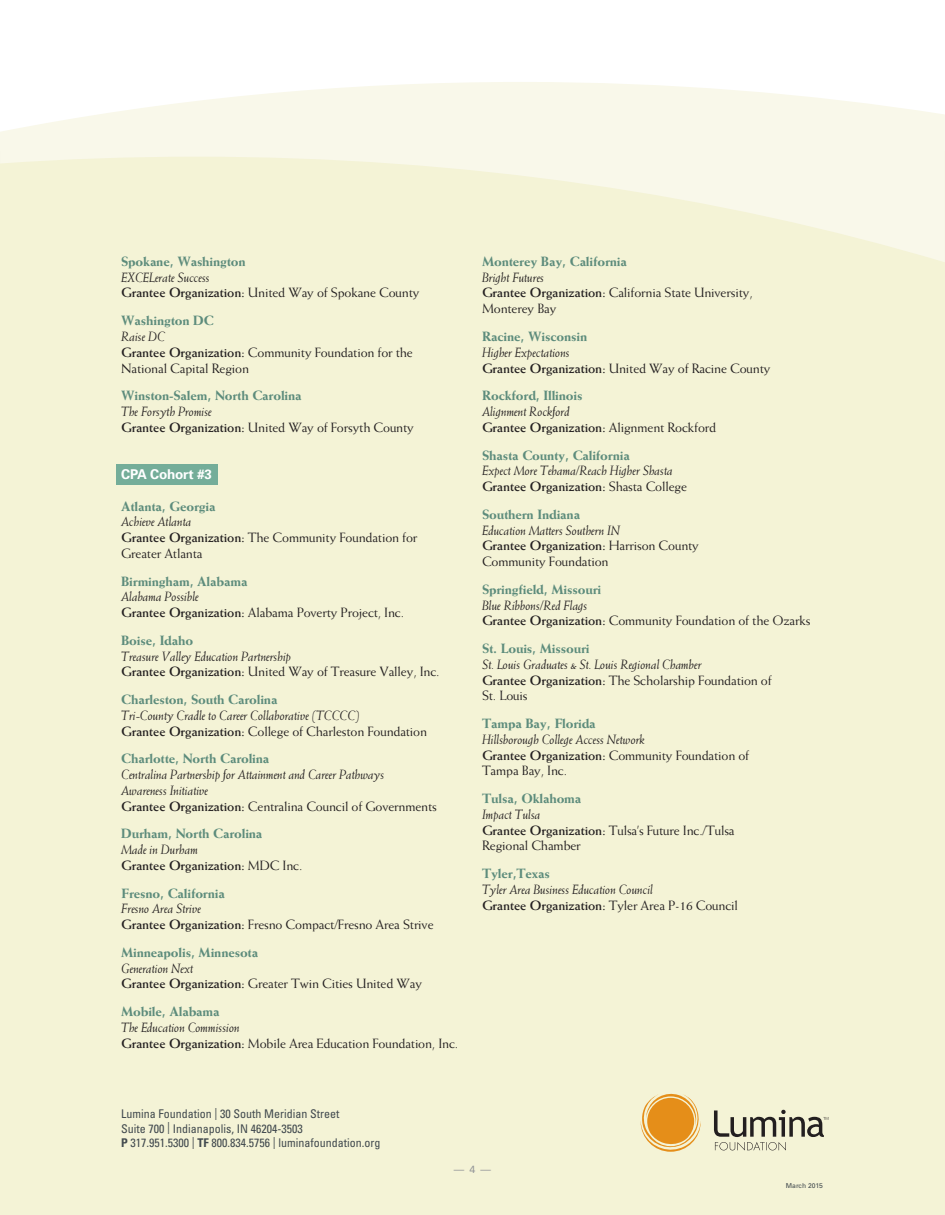
<style>
.page{position:relative;width:945px;height:1215px;background:#fff}
.page>*{position:absolute;margin:0;border:0;box-sizing:border-box;transform-origin:0 0}
.t1{font:13.5px/15.8px "Weiss";letter-spacing:-.015em;color:#231f20}
.t2{font:italic 13.5px/15.8px "Weiss";letter-spacing:-.015em;color:#231f20}
.t3{font:800 13.5px "Weiss";letter-spacing:-.015em;color:#5d8c7c}
.t4{font:700 13.5px/15.8px "Weiss";letter-spacing:-.015em;color:#231f20}
.t5{font:700 13.5px "Univers";letter-spacing:-.015em;color:#fff}
.t6{font:condensed 12px/14.4px "Univers";color:#41494e}
.t7{font:10.5px "Univers";color:#939598}
.t8{font:6.75px "Univers";color:#41494e}
.s1{font-style:italic}
.s2{font-weight:700}
.s3{font-weight:700;font-style:normal}
.s4{font-style:normal}
.s5{font-weight:400;font-style:italic}
.s6{font-weight:400}
</style>
<div class="page">
<div style="left:0;top:151px;width:945px;height:1064px;background:#f4f3d6"></div>
<svg style="left:0;top:82px;width:945px;height:180px;fill:#f9f8ea"></svg>
<div style="left:116px;top:464px;width:102px;height:21px;background:#74ad99"></div>
<svg style="left:641px;top:1093px;width:60px;height:59px"></svg>
<svg style="left:714px;top:1110px;width:114px;height:41px"></svg>
<p class="t3" style="left:121px;top:253px;width:126px">Spokane, Washington</p>
<p class="t1" style="left:121px;top:269px;width:300px"><span class="s1">EXCELerate Success<br></span><span class="s2">Grantee Organization:</span> United Way of Spokane County</p>
<p class="t3" style="left:121px;top:312px;width:94px">Washington DC</p>
<p class="t1" style="left:121px;top:328px;width:293px"><span class="s1">Raise DC<br></span><span class="s2">Grantee Organization:</span> Community Foundation for the<br>National Capital Region</p>
<p class="t3" style="left:121px;top:388px;width:182px">Winston-Salem, North Carolina</p>
<p class="t1" style="left:121px;top:403px;width:294px"><span class="s1">The Forsyth Promise<br></span><span class="s2">Grantee Organization:</span> United Way of Forsyth County</p>
<p class="t5" style="left:121px;top:466px;width:92px">CPA Cohort #3</p>
<p class="t3" style="left:121px;top:498px;width:96px">Atlanta, Georgia</p>
<p class="t1" style="left:121px;top:514px;width:298px"><span class="s1">Achieve Atlanta<br></span><span class="s2">Grantee Organization:</span> The Community Foundation for<br>Greater Atlanta</p>
<p class="t3" style="left:121px;top:573px;width:128px">Birmingham, Alabama</p>
<p class="t1" style="left:121px;top:589px;width:284px"><span class="s1">Alabama Possible<br></span><span class="s2">Grantee Organization:</span> Alabama Poverty Project, Inc.</p>
<p class="t3" style="left:121px;top:632px;width:74px">Boise, Idaho</p>
<p class="t2" style="left:121px;top:648px;width:320px">Treasure Valley Education Partnership<br><span class="s3">Grantee Organization:</span> <span class="s4">United Way of Treasure Valley, Inc.</span></p>
<p class="t3" style="left:121px;top:691px;width:158px">Charleston, South Carolina</p>
<p class="t2" style="left:121px;top:707px;width:307px">Tri-County Cradle to Career Collaborative (TCCCC)<br><span class="s3">Grantee Organization:</span> <span class="s4">College of Charleston Foundation</span></p>
<p class="t3" style="left:121px;top:751px;width:150px">Charlotte, North Carolina</p>
<p class="t2" style="left:121px;top:767px;width:317px">Centralina Partnership for Attainment and Career Pathways<br>Awareness Initiative<br><span class="s3">Grantee Organization:</span> <span class="s4">Centralina Council of Governments</span></p>
<p class="t3" style="left:121px;top:826px;width:143px">Durham, North Carolina</p>
<p class="t4" style="left:121px;top:841px;width:183px"><span class="s5">Made in Durham<br></span>Grantee Organization: <span class="s6">MDC Inc.</span></p>
<p class="t3" style="left:121px;top:885px;width:105px">Fresno, California</p>
<p class="t1" style="left:121px;top:901px;width:314px"><span class="s1">Fresno Area Strive<br></span><span class="s2">Grantee Organization:</span> Fresno Compact/Fresno Area Strive</p>
<p class="t3" style="left:121px;top:944px;width:139px">Minneapolis, Minnesota</p>
<p class="t1" style="left:121px;top:960px;width:302px"><span class="s1">Generation Next<br></span><span class="s2">Grantee Organization:</span> Greater Twin Cities United Way</p>
<p class="t3" style="left:121px;top:1003px;width:100px">Mobile, Alabama</p>
<p class="t1" style="left:121px;top:1019px;width:339px"><span class="s1">The Education Commission<br></span><span class="s2">Grantee Organization:</span> Mobile Area Education Foundation, Inc.</p>
<p class="t6" style="left:121px;top:1107px;width:261px">Lumina Foundation | 30 South Meridian Street<br>Suite 700 | Indianapolis, IN 46204-3503<br><span class="s2">P</span> 317.951.5300 | <span class="s2">TF</span> 800.834.5756 | luminafoundation.org</p>
<p class="t3" style="left:482px;top:253px;width:146px">Monterey Bay, California</p>
<p class="t1" style="left:482px;top:269px;width:272px"><span class="s1">Bright Futures<br></span><span class="s2">Grantee Organization:</span> California State University,<br>Monterey Bay</p>
<p class="t3" style="left:482px;top:328px;width:107px">Racine, Wisconsin</p>
<p class="t1" style="left:482px;top:344px;width:290px"><span class="s1">Higher Expectations<br></span><span class="s2">Grantee Organization:</span> United Way of Racine County</p>
<p class="t3" style="left:482px;top:388px;width:102px">Rockford, Illinois</p>
<p class="t4" style="left:482px;top:403px;width:236px"><span class="s5">Alignment Rockford<br></span>Grantee Organization: <span class="s6">Alignment Rockford</span></p>
<p class="t3" style="left:482px;top:447px;width:149px">Shasta County, California</p>
<p class="t2" style="left:482px;top:463px;width:207px">Expect More Tehama/Reach Higher Shasta<br><span class="s3">Grantee Organization:</span> <span class="s4">Shasta College</span></p>
<p class="t3" style="left:482px;top:506px;width:100px">Southern Indiana</p>
<p class="t1" style="left:482px;top:522px;width:218px"><span class="s1">Education Matters Southern IN<br></span><span class="s2">Grantee Organization:</span> Harrison County<br>Community Foundation</p>
<p class="t3" style="left:482px;top:581px;width:121px">Springfield, Missouri</p>
<p class="t1" style="left:482px;top:597px;width:330px"><span class="s1">Blue Ribbons/Red Flags<br></span><span class="s2">Grantee Organization:</span> Community Foundation of the Ozarks</p>
<p class="t3" style="left:482px;top:640px;width:109px">St. Louis, Missouri</p>
<p class="t2" style="left:482px;top:656px;width:291px">St. Louis Graduates &amp; St. Louis Regional Chamber<br><span class="s3">Grantee Organization:</span> <span class="s4">The Scholarship Foundation of<br>St. Louis</span></p>
<p class="t3" style="left:482px;top:715px;width:115px">Tampa Bay, Florida</p>
<p class="t1" style="left:482px;top:731px;width:269px"><span class="s1">Hillsborough College Access Network<br></span><span class="s2">Grantee Organization:</span> Community Foundation of<br>Tampa Bay, Inc.</p>
<p class="t3" style="left:482px;top:790px;width:101px">Tulsa, Oklahoma</p>
<p class="t1" style="left:482px;top:806px;width:254px"><span class="s1">Impact Tulsa<br></span><span class="s2">Grantee Organization:</span> Tulsa’s Future Inc./Tulsa<br>Regional Chamber</p>
<p class="t3" style="left:482px;top:865px;width:69px">Tyler,Texas</p>
<p class="t2" style="left:482px;top:881px;width:257px">Tyler Area Business Education Council<br><span class="s3">Grantee Organization:</span> <span class="s4">Tyler Area P-16 Council</span></p>
<p class="t7" style="left:454px;top:1164px;width:39px">— 4 —</p>
<p class="t8" style="left:786px;top:1182px;width:39px">March 2015</p>
</div>
